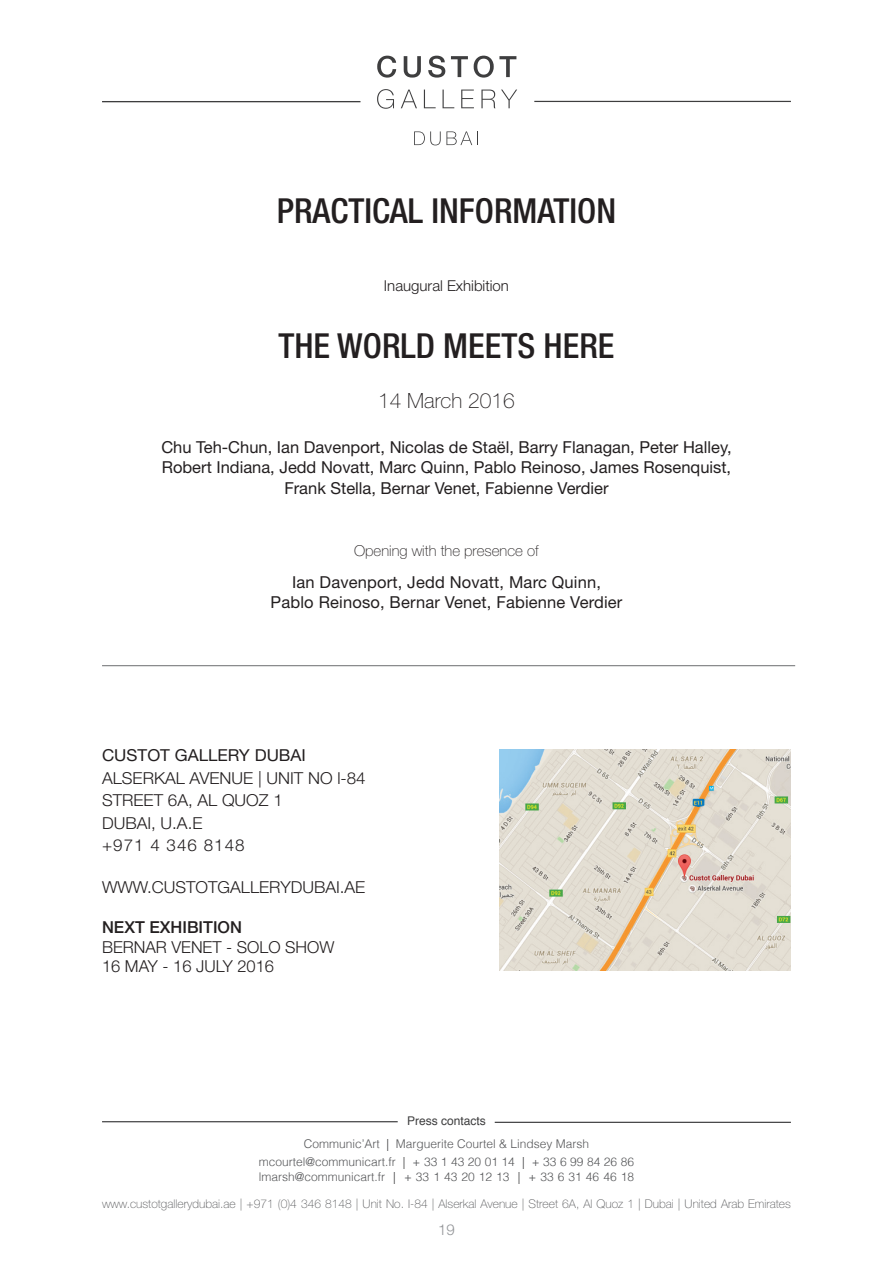
<style>
.page{position:relative;width:893px;height:1263px;background:#fff}
.page>*{position:absolute;margin:0;border:0;box-sizing:border-box;transform-origin:0 0}
.t1{font:500 condensed 34.5px "Helvetica Neue LT Std";color:#231f20}
.t2{font:100 21px "Helvetica Neue LT Std";color:#231f20}
.t3{font:16.5px/19.8px "Helvetica Neue LT Std";color:#231f20}
.t4{font:300 16.5px "Helvetica Neue LT Std";color:#231f20}
.t5{font:300 16.5px/22.5px "Helvetica Neue LT Std";letter-spacing:.06em;color:#231f20;text-align:center}
.t6{font:500 16.5px "Helvetica Neue LT Std";color:#231f20}
.t7{font:100 15px "Helvetica Neue LT Std";color:#231f20}
.t8{font:300 15px "Helvetica Neue LT Std";color:#231f20}
.t9{font:300 15px "Helvetica Neue LT Std";color:#939598}
.t10{font:300 12px/22.5px "Helvetica";color:#57585a;text-align:center}
.t11{font:100 12px "Helvetica Neue LT Std";color:#57585a}
.s1{font-weight:400;color:#3e3e3f}
.s2{color:#3e3e3f}
</style>
<div class="page">
<hr style="left:102px;top:101px;width:258px;height:1px;background:#3e3e3f">
<hr style="left:534px;top:101px;width:257px;height:1px;background:#3e3e3f">
<svg style="left:377px;top:56px;width:19px;height:22px"></svg>
<svg style="left:404px;top:56px;width:17px;height:22px"></svg>
<svg style="left:428px;top:56px;width:17px;height:22px"></svg>
<svg style="left:451px;top:56px;width:17px;height:21px"></svg>
<svg style="left:474px;top:56px;width:42px;height:22px"></svg>
<svg style="left:377px;top:89px;width:17px;height:20px"></svg>
<svg style="left:401px;top:90px;width:16px;height:18px"></svg>
<svg style="left:424px;top:90px;width:12px;height:18px"></svg>
<svg style="left:443px;top:90px;width:11px;height:18px"></svg>
<svg style="left:461px;top:90px;width:13px;height:18px"></svg>
<svg style="left:481px;top:90px;width:14px;height:18px"></svg>
<svg style="left:501px;top:90px;width:16px;height:18px"></svg>
<svg style="left:414px;top:131px;width:64px;height:14px"></svg>
<img style="left:500px;top:749px;width:291px;height:221px">
<hr style="left:102px;top:665px;width:693px;height:1px;background:#6c6d70">
<hr style="left:495px;top:1122px;width:296px;height:1px;background:#3e3e3f">
<hr style="left:102px;top:1121px;width:296px;height:1px;background:#3e3e3f">
<h1 class="t1" style="left:277px;top:190px;width:341px">PRACTICAL INFORMATION</h1>
<p class="t8" style="left:384px;top:276px;width:127px">Inaugural Exhibition</p>
<h1 class="t1" style="left:278px;top:325px;width:103px">THE WORLD</h1>
<h1 class="t1" style="left:443px;top:325px;width:42px">MEETS</h1>
<h1 class="t1" style="left:544px;top:325px;width:37px">HERE</h1>
<p class="t2" style="left:378px;top:388px;width:138px">14 March 2016</p>
<p class="t3" style="left:161px;top:437px;width:572px">Chu Teh-Chun, Ian Davenport, Nicolas de Staël, Barry Flanagan, Peter Halley,<br>Robert Indiana, Jedd Novatt, Marc Quinn, Pablo Reinoso, James Rosenquist,</p>
<p class="t3" style="left:284px;top:478px;width:326px">Frank Stella, Bernar Venet, Fabienne Verdier</p>
<p class="t7" style="left:354px;top:542px;width:186px">Opening with the presence of</p>
<p class="t3" style="left:271px;top:572px;width:353px;text-align:center">Ian Davenport, Jedd Novatt, Marc Quinn,<br>Pablo Reinoso, Bernar Venet, Fabienne Verdier</p>
<p class="t3" style="left:102px;top:745px;width:205px">CUSTOT GALLERY DUBAI</p>
<p class="t4" style="left:102px;top:768px;width:12px">ALSERKAL</p>
<p class="t4" style="left:190px;top:768px;width:12px">AVENUE</p>
<p class="t4" style="left:258px;top:768px;width:19px">| UNIT</p>
<p class="t4" style="left:308px;top:768px;width:59px">NO l-84</p>
<p class="t4" style="left:102px;top:790px;width:12px">STREET</p>
<p class="t4" style="left:168px;top:790px;width:116px">6A, AL QUOZ 1</p>
<p class="t4" style="left:102px;top:813px;width:22px">DUBAI</p>
<p class="t5" style="left:102px;top:811px;width:144px">, U.A.E<br>+971 4 346 8148</p>
<p class="t4" style="left:102px;top:877px;width:74px">WWW.CUSTOT</p>
<p class="t4" style="left:218px;top:877px;width:24px">GALLERY</p>
<p class="t4" style="left:291px;top:877px;width:22px">DUBAI</p>
<p class="t4" style="left:340px;top:877px;width:16px">.AE</p>
<p class="t6" style="left:102px;top:917px;width:141px">NEXT EXHIBITION</p>
<p class="t4" style="left:102px;top:936px;width:12px">BERNAR</p>
<p class="t4" style="left:171px;top:936px;width:12px">VENET</p>
<p class="t4" style="left:226px;top:936px;width:23px">- SOLO</p>
<p class="t4" style="left:285px;top:936px;width:13px">SHO</p>
<p class="t4" style="left:319px;top:936px;width:16px">W</p>
<p class="t4" style="left:102px;top:956px;width:113px">16 MAY - 16 JULY</p>
<p class="t4" style="left:237px;top:956px;width:38px">2016</p>
<p class="t10" style="left:304px;top:1109px;width:287px"><span class="s1">Press contacts<br></span>Communic’Art <span class="s2">|</span> Marguerite Courtel &amp; Lindsey Marsh</p>
<p class="t10" style="left:259px;top:1153px;width:377px;line-height:15px;text-align:left">mcourtel@communicart.fr <span class="s2">|</span> + 33 1 43 20 01 14 <span class="s2">|</span> + 33 6 99 84 26 86 lmarsh@communicart.fr <span class="s2">|</span> + 33 1 43 20 12 13 <span class="s2">|</span> + 33 6 31 46 46 18</p>
<p class="t11" style="left:102px;top:1196px;width:690px">www.custotgallerydubai.ae | +971 (0)4 346 8148 | Unit No. I-84 | Alserkal Avenue | Street 6A, Al Quoz 1 | Dubai | United Arab Emirates</p>
<p class="t9" style="left:438px;top:1220px;width:18px">19</p>
</div>
